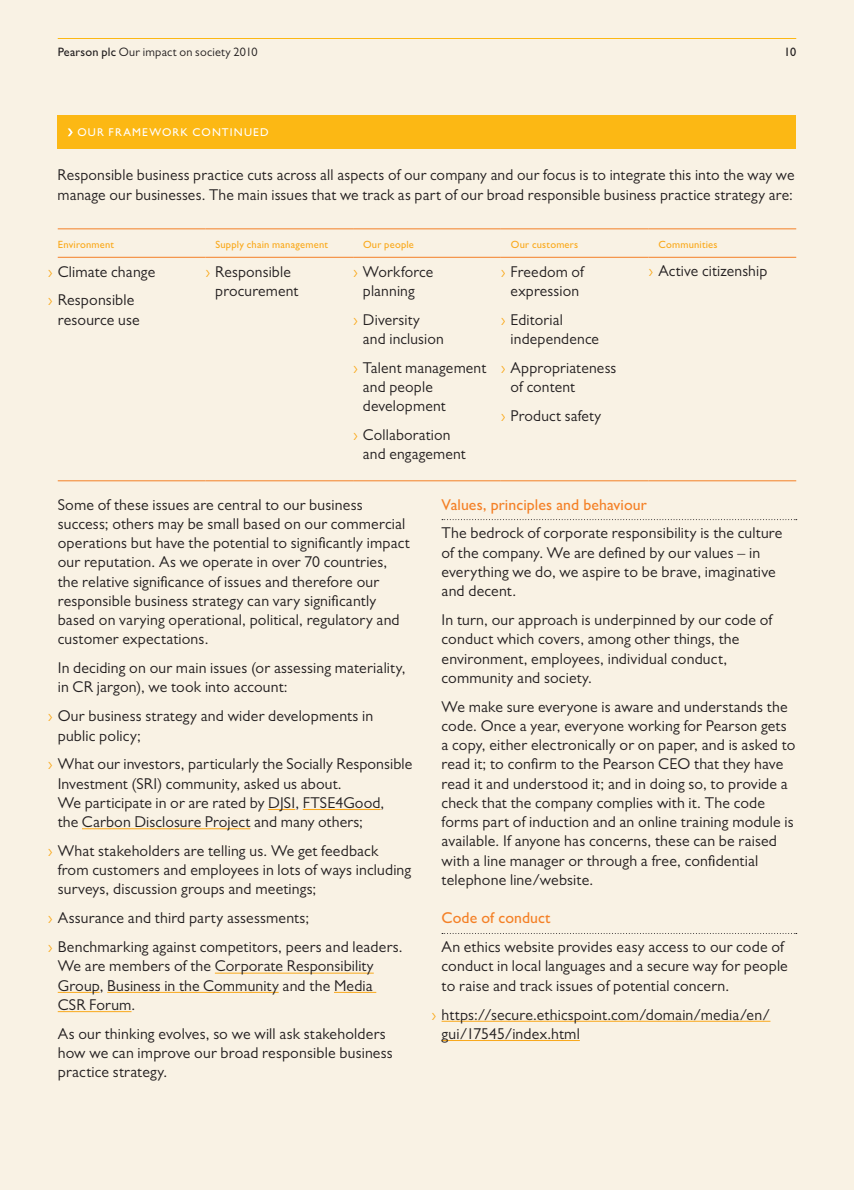
<style>
.page{position:relative;width:854px;height:1190px;background:#f9f2e4}
.page>*{position:absolute;margin:0;border:0;box-sizing:border-box;transform-origin:0 0}
.t1{font:15.75px/19.2px "Gill Sans MT Pro";letter-spacing:.01em;color:#231f20}
.t2{font:500 15.75px "Gill Sans MT Pro";letter-spacing:.005em;color:#f48026}
.t3{font:12.25px "Gill Sans MT Pro";letter-spacing:.015em;color:#231f20}
.t4{font:500 12.25px "Gill Sans MT Pro";color:#231f20}
.t5{font:500 11.38px "Gill Sans MT Pro";letter-spacing:.315em;color:#fff}
.t6{font:500 10.5px "Gill Sans MT Pro";letter-spacing:.02em;color:#f9a91b}
.s1{font-weight:500}
.s2{color:#f9a91b}
</style>
<div class="page">
<hr style="left:58px;top:38px;width:738px;height:1px;background:#fcb814">
<div style="left:58px;top:116px;width:738px;height:33px;background:#fcb814"></div>
<hr style="left:58px;top:229px;width:147px;height:1px;background:#f48026">
<hr style="left:205px;top:229px;width:148px;height:1px;background:#f48026">
<hr style="left:353px;top:229px;width:148px;height:1px;background:#f48026">
<hr style="left:501px;top:229px;width:148px;height:1px;background:#f48026">
<hr style="left:649px;top:229px;width:147px;height:1px;background:#f48026">
<hr style="left:58px;top:257px;width:147px;height:1px;background:#f48026">
<hr style="left:205px;top:257px;width:148px;height:1px;background:#f48026">
<hr style="left:353px;top:257px;width:148px;height:1px;background:#f48026">
<hr style="left:501px;top:257px;width:148px;height:1px;background:#f48026">
<hr style="left:649px;top:257px;width:147px;height:1px;background:#f48026">
<hr style="left:58px;top:480px;width:147px;height:1px;background:#f48026">
<hr style="left:205px;top:480px;width:148px;height:1px;background:#f48026">
<hr style="left:353px;top:480px;width:148px;height:1px;background:#f48026">
<hr style="left:501px;top:480px;width:148px;height:1px;background:#f48026">
<hr style="left:649px;top:480px;width:147px;height:1px;background:#f48026">
<svg style="left:68px;top:128px;width:5px;height:8px"></svg>
<svg style="left:268px;top:809px;width:27px;height:1px"></svg>
<hr style="left:303px;top:809px;width:78px;height:1px;background:#f9a91b">
<hr style="left:82px;top:828px;width:168px;height:1px;background:#f9a91b">
<hr style="left:215px;top:973px;width:159px;height:1px;background:#f9a91b">
<hr style="left:58px;top:992px;width:42px;height:1px;background:#f9a91b">
<hr style="left:107px;top:992px;width:172px;height:1px;background:#f9a91b">
<hr style="left:334px;top:992px;width:42px;height:1px;background:#f9a91b">
<hr style="left:58px;top:1011px;width:74px;height:1px;background:#f9a91b">
<svg style="left:442px;top:519px;width:355px;height:1px"></svg>
<svg style="left:442px;top:933px;width:355px;height:1px"></svg>
<hr style="left:442px;top:1021px;width:328px;height:1px;background:#f9a91b">
<hr style="left:442px;top:1040px;width:138px;height:1px;background:#f9a91b">
<p class="t3" style="left:58px;top:45px;width:201px"><span class="s1">Pearson plc</span> Our impact on society 2010</p>
<p class="t4" style="left:784px;top:45px;width:13px">10</p>
<p class="t5" style="left:77px;top:126px;width:126px">Our framework CONT</p>
<p class="t5" style="left:230px;top:126px;width:14px">INUED</p>
<p class="t1" style="left:58px;top:165px;width:738px">Responsible business practice cuts across all aspects of our company and our focus is to integrate this into the way we manage our businesses. The main issues that we track as part of our broad responsible business practice strategy are:</p>
<p class="t6" style="left:58px;top:238px;width:58px">Environment</p>
<p class="t6" style="left:215px;top:238px;width:114px">Supply chain management</p>
<p class="t6" style="left:363px;top:238px;width:52px">Our people</p>
<p class="t6" style="left:511px;top:238px;width:69px">Our customers</p>
<p class="t6" style="left:658px;top:238px;width:61px">Communities</p>
<p class="t1" style="left:48px;top:257px;width:109px;line-height:28.9px"><span class="s2">›</span> Climate change <span class="s2">›</span> Responsible</p>
<p class="t1" style="left:58px;top:310px;width:84px">resource use</p>
<p class="t1" style="left:501px;top:261px;width:85px;text-align:center"><span class="s2">›</span> Freedom of expression</p>
<p class="t1" style="left:511px;top:310px;width:90px;text-indent:-10px"><span class="s2">›</span> Editorial independence</p>
<p class="t1" style="left:511px;top:358px;width:107px;text-indent:-10px"><span class="s2">›</span> Appropriateness of content</p>
<p class="t1" style="left:501px;top:406px;width:102px"><span class="s2">›</span> Product safety</p>
<p class="t1" style="left:215px;top:261px;width:85px;text-indent:-10px"><span class="s2">›</span> Responsible procurement</p>
<p class="t1" style="left:353px;top:261px;width:82px;text-align:center"><span class="s2">›</span> Workforce planning</p>
<p class="t1" style="left:363px;top:310px;width:82px;text-indent:-10px"><span class="s2">›</span> Diversity and inclusion</p>
<p class="t1" style="left:363px;top:358px;width:125px;text-indent:-10px"><span class="s2">›</span> Talent management and people development</p>
<p class="t1" style="left:363px;top:425px;width:104px;text-indent:-10px"><span class="s2">›</span> Collaboration and engagement</p>
<p class="t1" style="left:649px;top:261px;width:120px"><span class="s2">›</span> Active citizenship</p>
<p class="t1" style="left:58px;top:495px;width:353px">Some of these issues are central to our business success; others may be small based on our commercial operations but have the potential to significantly impact our reputation. As we operate in over 70 countries, the relative significance of issues and therefore our responsible business strategy can vary significantly based on varying operational, political, regulatory and customer expectations.</p>
<p class="t1" style="left:58px;top:658px;width:349px">In deciding on our main issues (or assessing materiality, in CR jargon), we took into account:</p>
<p class="t1" style="left:58px;top:706px;width:317px;text-indent:-10px"><span class="s2">›</span> Our business strategy and wider developments in public policy;</p>
<p class="t1" style="left:58px;top:754px;width:356px;text-indent:-10px"><span class="s2">›</span> What our investors, particularly the Socially Responsible Investment (SRI) community, asked us about.<br>We participate in or are rated by DJSI, FTSE4Good,<br>the Carbon Disclosure Project and many others;</p>
<p class="t1" style="left:58px;top:841px;width:355px;text-indent:-10px"><span class="s2">›</span> What stakeholders are telling us. We get feedback from customers and employees in lots of ways including surveys, discussion groups and meetings;</p>
<p class="t1" style="left:48px;top:903px;width:356px;line-height:28.9px"><span class="s2">›</span> Assurance and third party assessments;<br><span class="s2">›</span> Benchmarking against competitors, peers and leaders.</p>
<p class="t1" style="left:58px;top:956px;width:318px;text-align:justify">We are members of the Corporate Responsibility Group, Business in the Community and the Media CSR Forum.</p>
<p class="t1" style="left:58px;top:1024px;width:336px">As our thinking evolves, so we will ask stakeholders how we can improve our broad responsible business practice strategy.</p>
<p class="t2" style="left:442px;top:495px;width:207px">Values, principles and behaviour</p>
<p class="t1" style="left:442px;top:523px;width:342px">The bedrock of corporate responsibility is the culture of the company. We are defined by our values – in everything we do, we aspire to be brave, imaginative and decent.</p>
<p class="t1" style="left:442px;top:610px;width:332px">In turn, our approach is underpinned by our code of conduct which covers, among other things, the environment, employees, individual conduct, community and society.</p>
<p class="t1" style="left:442px;top:697px;width:356px">We make sure everyone is aware and understands the code. Once a year, everyone working for Pearson gets a copy, either electronically or on paper, and is asked to read it; to confirm to the Pearson CEO that they have read it and understood it; and in doing so, to provide a check that the company complies with it. The code forms part of induction and an online training module is available. If anyone has concerns, these can be raised with a line manager or through a free, confidential telephone line/website.</p>
<p class="t2" style="left:442px;top:909px;width:111px">Code of conduct</p>
<p class="t1" style="left:442px;top:937px;width:348px">An ethics website provides easy access to our code of conduct in local languages and a secure way for people to raise and track issues of potential concern.</p>
<p class="t1" style="left:442px;top:1005px;width:330px;text-indent:-10px"><span class="s2">›</span> https://secure.ethicspoint.com/domain/media/en/ gui/17545/index.html</p>
</div>
